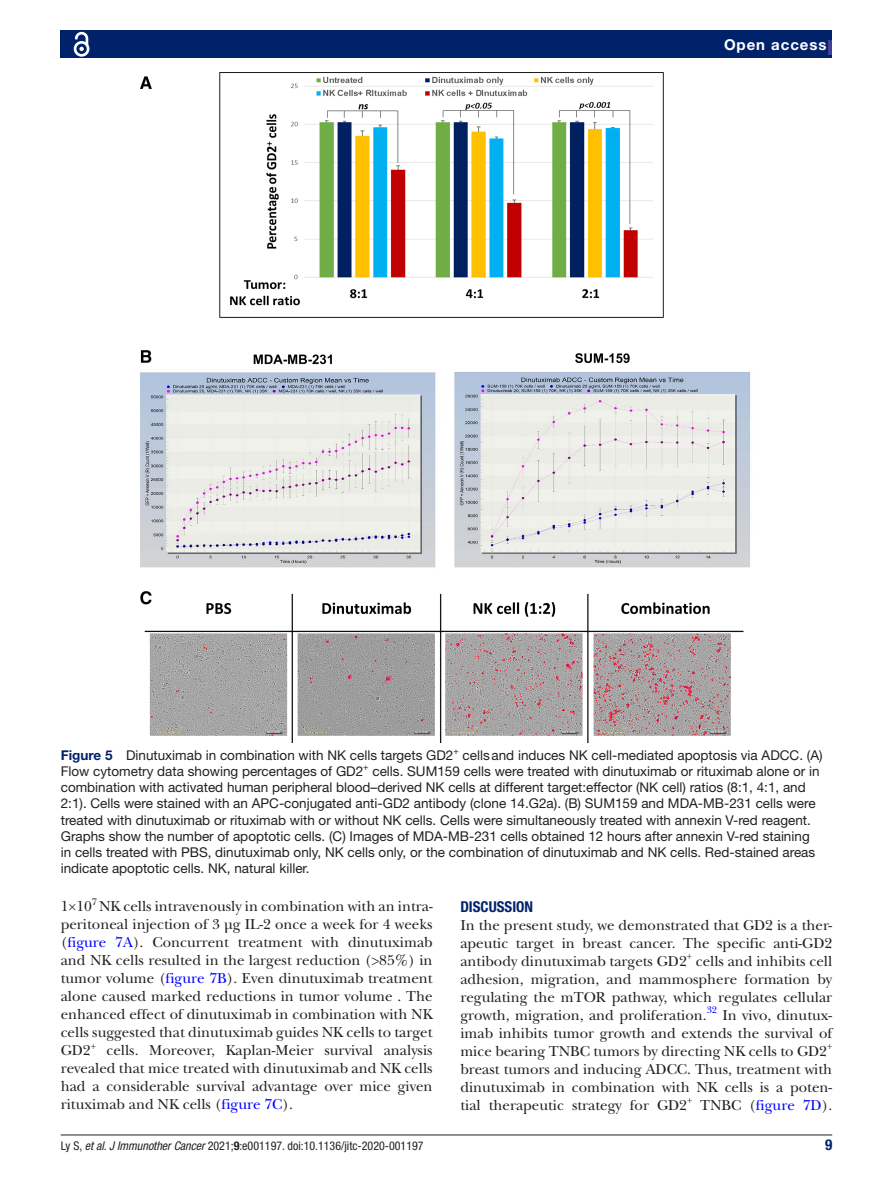
<style>
.page{position:relative;width:893px;height:1191px;background:#fff}
.page>*{position:absolute;margin:0;border:0;box-sizing:border-box;transform-origin:0 0}
.t1{font:15px/18px "New Baskerville";color:#231f20;text-align:justify}
.t2{font:15px "New Baskerville";color:#00f}
.t3{font:700 condensed 15px "Helvetica Neue LT Std";color:#00226b}
.t4{font:700 15px "Helvetica Neue LT Std";letter-spacing:.065em;color:#fff}
.t5{font:13.5px/16.2px "Helvetica Neue LT Std";color:#231f20}
.t6{font:condensed 12px "Helvetica Neue LT Std";color:#231f20}
.t7{font:9.9px "New Baskerville";color:#231f20}
.t8{font:9.9px "New Baskerville";color:#00f}
.s1{font-weight:700;color:#00226b}
.s2{color:#00f}
.s3{color:#231f20}
.s4{font-style:italic}
.s5{font-weight:700}
</style>
<div class="page">
<hr style="left:61px;top:1134px;width:771px;height:1px;background:#231f20">
<div style="left:61px;top:31px;width:771px;height:27px;background:#00226b"></div>
<hr style="left:828px;top:40px;width:4px;height:15px;background:#414099">
<svg style="left:73px;top:31px;width:17px;height:26px"></svg>
<img style="left:140px;top:73px;width:611px;height:669px">
<p class="t4" style="left:724px;top:35px;width:104px">Open access</p>
<p class="t5" style="left:61px;top:746px;width:763px"><span class="s1">Figure 5</span> Dinutuximab in combination with NK cells targets GD2<sup>+</sup> cellsand induces NK cell-mediated apoptosis via ADCC. (A)<br>Flow cytometry data showing percentages of GD2<sup>+</sup> cells. SUM159 cells were treated with dinutuximab or rituximab alone or in combination with activated human peripheral blood–derived NK cells at different target:effector (NK cell) ratios (8:1, 4:1, and 2:1). Cells were stained with an APC-conjugated anti-GD2 antibody (clone 14.G2a). (B) SUM159 and MDA-MB-231 cells were treated with dinutuximab or rituximab with or without NK cells. Cells were simultaneously treated with annexin V-red reagent.<br>Graphs show the number of apoptotic cells. (C) Images of MDA-MB-231 cells obtained 12 hours after annexin V-red staining in cells treated with PBS, dinutuximab only, NK cells only, or the combination of dinutuximab and NK cells. Red-stained areas indicate apoptotic cells. NK, natural killer.</p>
<p class="t7" style="left:92px;top:895px;width:7px">7</p>
<p class="t1" style="left:61px;top:897px;width:373px;text-indent:38px">NK cells intravenously in combination with an intra&shy;peritoneal injection of 3 μg IL-2 once a week for 4 weeks (<span class="s2">figure 7A</span>). Concurrent treatment with dinutuximab and NK cells resulted in the largest reduction (&gt;85%) in tumor volume (<span class="s2">figure 7B</span>). Even dinutuximab treatment alone caused marked reductions in tumor volume . The enhanced effect of dinutuximab in combination with NK cells suggested that dinutuximab guides NK cells to target GD2<sup>+</sup></p>
<p class="t1" style="left:61px;top:897px;width:33px">1×10</p>
<p class="t1" style="left:61px;top:1041px;width:373px;text-indent:46px">cells. Moreover, Kaplan-Meier survival analysis revealed that mice treated with dinutuximab and NK cells had a considerable survival advantage over mice given rituximab and NK cells (<span class="s2">figure 7C</span>).</p>
<p class="t3" style="left:460px;top:897px;width:74px">DISCUSSION</p>
<p class="t1" style="left:460px;top:916px;width:373px">In the present study, we demonstrated that GD2 is a ther&shy;apeutic target in breast cancer. The specific anti-GD2 antibody dinutuximab targets GD2<sup>+</sup> cells and inhibits cell adhesion, migration, and mammosphere formation by regulating the mTOR pathway, which regulates cellular growth, migration, and proliferation.</p>
<p class="t8" style="left:707px;top:1004px;width:12px">32</p>
<p class="t1" style="left:460px;top:1006px;width:373px;text-indent:262px">In vivo, dinutux&shy;imab inhibits tumor growth and extends the survival of mice bearing TNBC tumors by directing NK cells to GD2</p>
<p class="t7" style="left:827px;top:1040px;width:7px">+</p>
<p class="t1" style="left:460px;top:1060px;width:373px">breast tumors and inducing ADCC. Thus, treatment with dinutuximab in combination with NK cells is a poten&shy;tial therapeutic strategy for GD2</p>
<p class="t7" style="left:687px;top:1094px;width:7px">+</p>
<p class="t2" style="left:700px;top:1096px;width:134px"><span class="s3">TNBC (</span>figure 7D<span class="s3">).</span></p>
<p class="t6" style="left:61px;top:1138px;width:364px">Ly S, <span class="s4">et al</span>. <span class="s4">J Immunother Cancer</span> 2021;<span class="s5">9</span>:e001197. doi:10.1136/jitc-2020-001197</p>
<p class="t3" style="left:825px;top:1135px;width:9px">9</p>
</div>
